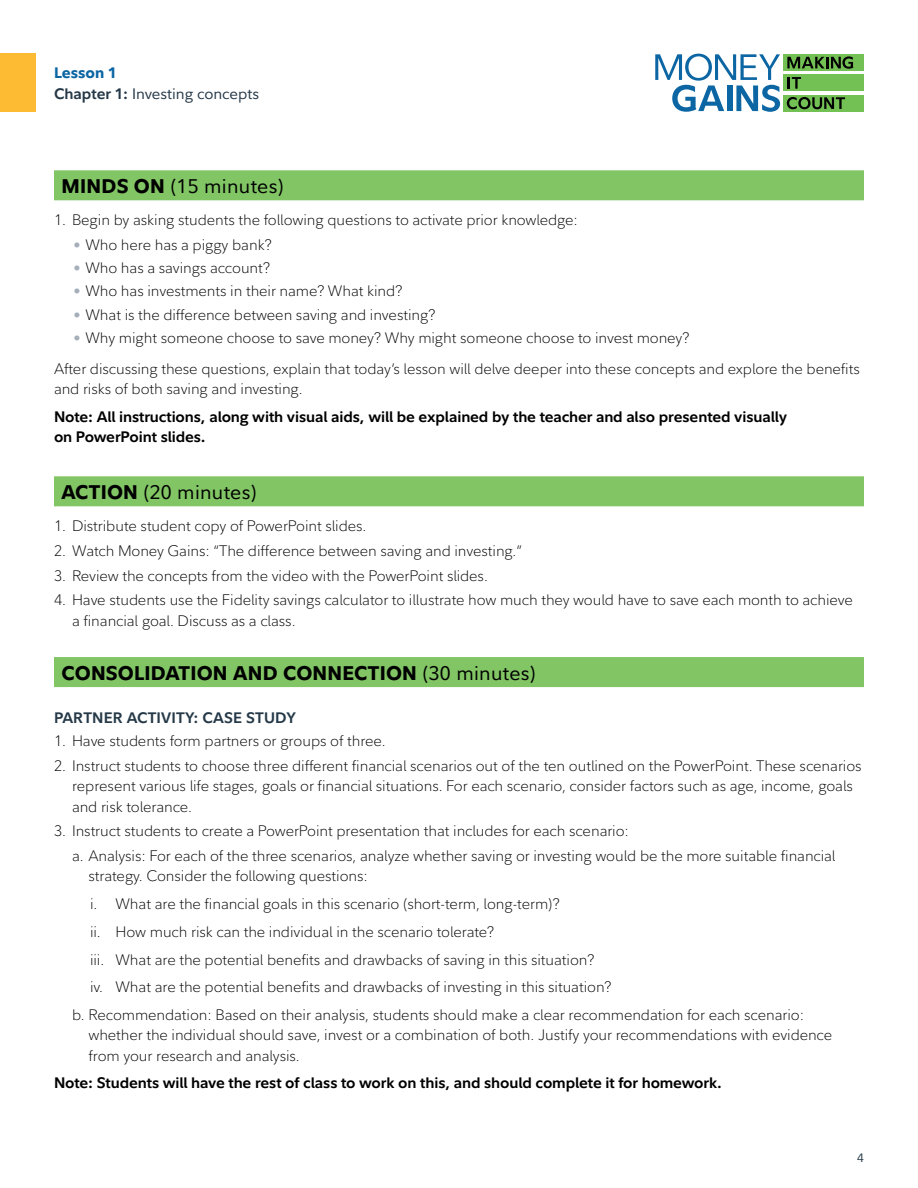
<style>
.page{position:relative;width:918px;height:1188px;background:#fff}
.page>*{position:absolute;margin:0;border:0;box-sizing:border-box;transform-origin:0 0}
.t1{font:800 19.5px "Fidelity Sans";letter-spacing:.01em;color:#000}
.t2{font:19.5px "Fidelity Sans";letter-spacing:.015em;color:#000}
.t3{font:300 15px/20.2px "Fidelity Sans";letter-spacing:-.005em;color:#000}
.t4{font:700 15px/20.2px "Fidelity Sans";letter-spacing:-.005em;color:#000}
.t5{font:15px/21px "Fidelity Sans";color:#253948}
.t6{font:700 15px "Fidelity Sans";letter-spacing:.01em;color:#253948}
.t7{font:12px "Fidelity Sans";color:#253948}
.s1{font-weight:800;color:#0b66a3}
.s2{font-weight:700}
.s3{font-weight:800}
.s4{font-weight:400;font-size:14.25px;color:#a4afb9}
.s5{font-weight:400}
</style>
<div class="page">
<div style="left:784px;top:54px;width:80px;height:16px;background:#73c054"></div>
<div style="left:784px;top:75px;width:80px;height:16px;background:#73c054"></div>
<div style="left:784px;top:95px;width:80px;height:16px;background:#73c054"></div>
<svg style="left:787px;top:56px;width:66px;height:13px"></svg>
<svg style="left:787px;top:77px;width:14px;height:12px"></svg>
<svg style="left:787px;top:97px;width:58px;height:12px"></svg>
<svg style="left:655px;top:54px;width:125px;height:58px"></svg>
<div style="left:0;top:54px;width:36px;height:58px;background:#fdbb33"></div>
<div style="left:54px;top:170px;width:810px;height:30px;background:#81c564"></div>
<div style="left:54px;top:476px;width:810px;height:30px;background:#81c564"></div>
<div style="left:54px;top:657px;width:810px;height:30px;background:#81c564"></div>
<p class="t5" style="left:54px;top:62px;width:207px"><span class="s1">Lesson 1<br></span><span class="s2">Chapter 1:</span> Investing concepts</p>
<h1 class="t2" style="left:62px;top:173px;width:224px"><span class="s3">MINDS ON</span> (15 minutes)</h1>
<p class="t3" style="left:54px;top:210px;width:526px">1. Begin by asking students the following questions to activate prior knowledge:</p>
<p class="t3" style="left:74px;top:235px;width:200px"><span class="s4">•</span> Who here has a piggy bank?</p>
<p class="t3" style="left:74px;top:258px;width:198px"><span class="s4">•</span> Who has a savings account?</p>
<p class="t3" style="left:74px;top:281px;width:331px"><span class="s4">•</span> Who has investments in their name? What kind?</p>
<p class="t3" style="left:74px;top:304px;width:364px"><span class="s4">•</span> What is the difference between saving and investing?</p>
<p class="t3" style="left:54px;top:322px;width:807px;line-height:30.8px;text-indent:20px"><span class="s4">•</span> Why might someone choose to save money? Why might someone choose to invest money?<br>After discussing these questions, explain that today’s lesson will delve deeper into these concepts and explore the benefits</p>
<p class="t3" style="left:54px;top:379px;width:250px">and risks of both saving and investing.</p>
<p class="t4" style="left:54px;top:406px;width:735px">Note: All instructions, along with visual aids, will be explained by the teacher and also presented visually on PowerPoint slides.</p>
<h1 class="t2" style="left:62px;top:479px;width:197px"><span class="s3">ACTION</span> (20 minutes)</h1>
<p class="t3" style="left:54px;top:516px;width:314px">1. Distribute student copy of PowerPoint slides.</p>
<p class="t3" style="left:54px;top:541px;width:470px">2. Watch Money Gains: “The difference between saving and investing.”</p>
<p class="t3" style="left:54px;top:565px;width:435px">3. Review the concepts from the video with the PowerPoint slides.</p>
<p class="t3" style="left:72px;top:590px;width:782px;text-indent:-18px">4. Have students use the Fidelity savings calculator to illustrate how much they would have to save each month to achieve a financial goal. Discuss as a class.</p>
<h1 class="t1" style="left:62px;top:660px;width:476px">CONSOLIDATION AND CONNECTION <span class="s5">(30 minutes)</span></h1>
<p class="t6" style="left:54px;top:708px;width:243px">PARTNER ACTIVITY: CASE STUDY</p>
<p class="t3" style="left:54px;top:731px;width:333px">1. Have students form partners or groups of three.</p>
<p class="t3" style="left:72px;top:756px;width:791px;text-indent:-18px">2. Instruct students to choose three different financial scenarios out of the ten outlined on the PowerPoint. These scenarios represent various life stages, goals or financial situations. For each scenario, consider factors such as age, income, goals and risk tolerance.</p>
<p class="t3" style="left:72px;top:819px;width:765px;line-height:24.8px;text-indent:-18px">3. Instruct students to create a PowerPoint presentation that includes for each scenario:<br>a. Analysis: For each of the three scenarios, analyze whether saving or investing would be the more suitable financial</p>
<p class="t3" style="left:88px;top:866px;width:281px">strategy. Consider the following questions:</p>
<p class="t3" style="left:90px;top:894px;width:471px">i. What are the financial goals in this scenario (short-term, long-term)?</p>
<p class="t3" style="left:90px;top:922px;width:406px">ii. How much risk can the individual in the scenario tolerate?</p>
<p class="t3" style="left:90px;top:949px;width:506px">iii. What are the potential benefits and drawbacks of saving in this situation?</p>
<p class="t3" style="left:90px;top:977px;width:523px">iv. What are the potential benefits and drawbacks of investing in this situation?</p>
<p class="t3" style="left:72px;top:1005px;width:734px">b. Recommendation: Based on their analysis, students should make a clear recommendation for each scenario:</p>
<p class="t3" style="left:88px;top:1025px;width:745px">whether the individual should save, invest or a combination of both. Justify your recommendations with evidence from your research and analysis.</p>
<p class="t4" style="left:54px;top:1073px;width:669px">Note: Students will have the rest of class to work on this, and should complete it for homework.</p>
<p class="t7" style="left:857px;top:1150px;width:8px">4</p>
</div>
